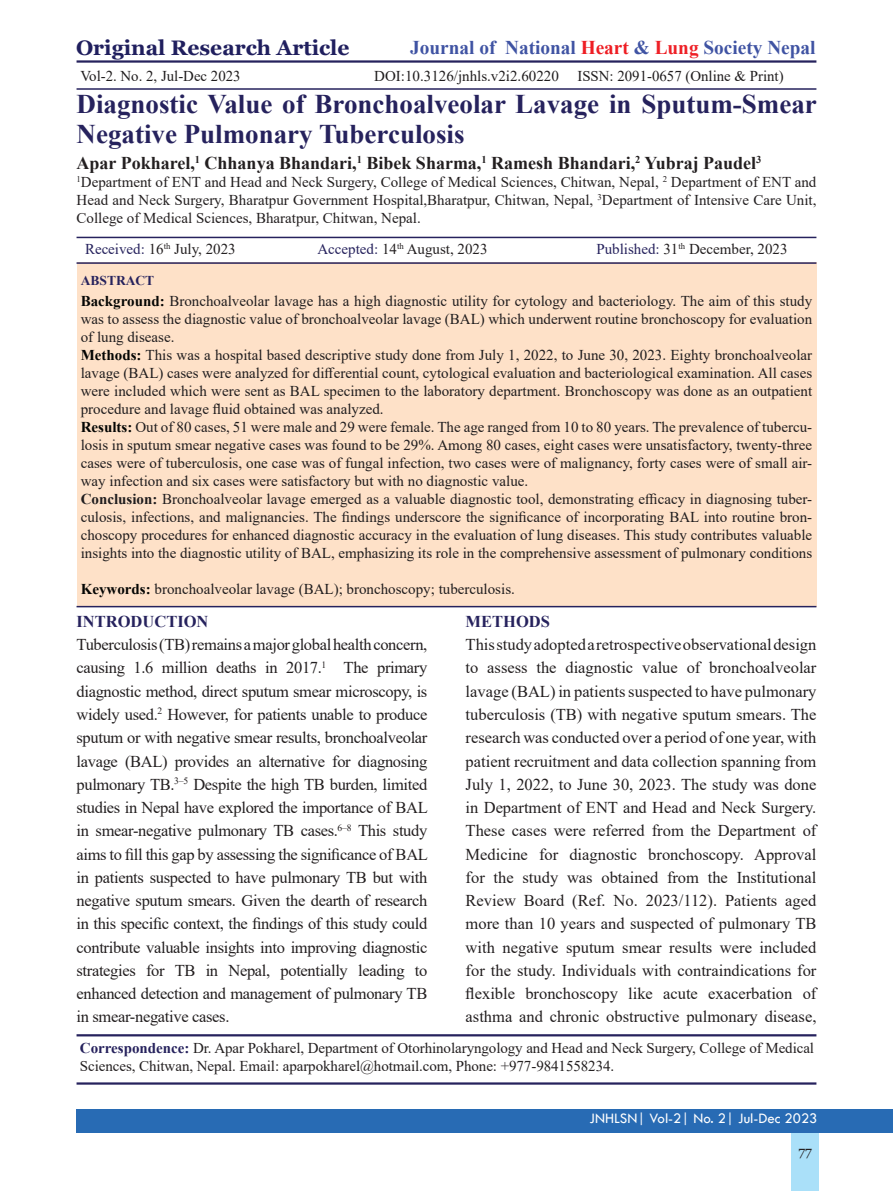
<style>
.page{position:relative;width:893px;height:1191px;background:#fff}
.page>*{position:absolute;margin:0;border:0;box-sizing:border-box;transform-origin:0 0}
.t1{font:700 27px/30px "Times New Roman";color:#26225d}
.t2{font:700 21px "Georgia";color:#201f5e}
.t3{font:700 19.5px "Times New Roman";color:#3f53a3}
.t4{font:700 18px "Times New Roman";color:#231f20}
.t5{font:16.5px/23.2px "Times New Roman";letter-spacing:-.01em;color:#231f20;text-align:justify}
.t6{font:700 16.5px "Times New Roman";color:#26225d}
.t7{font:15px/18px "Times New Roman";color:#201d1e;text-align:justify}
.t8{font:15px/18px "Times New Roman";letter-spacing:-.005em;color:#231f20;text-align:justify}
.t9{font:15px "Tw Cen";color:#fff}
.t10{font:700 13.5px "Times New Roman";color:#26225d}
.t11{font:13.5px "Georgia";color:#231f20}
.s1{color:#ee1d23}
.s2{color:#ee2026}
.s3{color:#26225d}
.s4{font-weight:700;color:#060604}
.s5{font-weight:700;color:#040503}
.s6{font-weight:700}
.s7{font-weight:700;color:#26225d}
</style>
<div class="page">
<div style="left:791px;top:1132px;width:28px;height:59px;background:#aae0f9"></div>
<div style="left:77px;top:1108px;width:816px;height:24px;background:#286bb4"></div>
<hr style="left:77px;top:60px;width:739px;height:3px;background:#26225d">
<hr style="left:77px;top:88px;width:739px;height:2px;background:#26225d">
<hr style="left:77px;top:237px;width:739px;height:1px;background:#26225d">
<div style="left:77px;top:262px;width:739px;height:345px;background:#fee1c8"></div>
<hr style="left:77px;top:1082px;width:739px;height:2px;background:#26225d">
<hr style="left:77px;top:1034px;width:739px;height:2px;background:#26225d">
<hr style="left:77px;top:606px;width:739px;height:1px;background:#26225d">
<hr style="left:77px;top:262px;width:739px;height:2px;background:#26225d">
<p class="t2" style="left:76px;top:34px;width:275px">Original Research Article</p>
<p class="t3" style="left:410px;top:33px;width:407px">Journal of National <span class="s1">Heart</span> &amp; <span class="s2">Lung</span> Society Nepal</p>
<p class="t7" style="left:80px;top:66px;width:162px">Vol-2. No. 2, Jul-Dec 2023</p>
<p class="t7" style="left:374px;top:66px;width:411px">DOI:10.3126/jnhls.v2i2.60220 ISSN: 2091-0657 (Online &amp; Print)</p>
<p class="t1" style="left:77px;top:88px;width:742px">Diagnostic Value of Bronchoalveolar Lavage in Sputum-Smear<br>Negative Pulmonary Tuberculosis</p>
<p class="t4" style="left:77px;top:150px;width:686px">Apar Pokharel,<sup>1</sup> Chhanya Bhandari,<sup>1</sup> Bibek Sharma,<sup>1</sup> Ramesh Bhandari,<sup>2</sup> Yubraj Paudel<sup>3</sup></p>
<p class="t8" style="left:77px;top:173px;width:741px"><sup>1</sup>Department of ENT and Head and Neck Surgery, College of Medical Sciences, Chitwan, Nepal, <sup>2</sup> Department of ENT and Head and Neck Surgery, Bharatpur Government Hospital,Bharatpur, Chitwan, Nepal, <sup>3</sup>Department of Intensive Care Unit, College of Medical Sciences, Bharatpur, Chitwan, Nepal.</p>
<p class="t8" style="left:85px;top:239px;width:152px"><span class="s3">Received:</span> 16<sup>th</sup> July, 2023</p>
<p class="t8" style="left:317px;top:239px;width:172px"><span class="s3">Accepted:</span> 14<sup>th</sup> August, 2023</p>
<p class="t8" style="left:596px;top:239px;width:193px"><span class="s3">Published:</span> 31<sup>th</sup> December, 2023</p>
<p class="t10" style="left:81px;top:271px;width:75px">ABSTRACT</p>
<p class="t7" style="left:81px;top:291px;width:733px"><span class="s4">Background</span><span class="s5">:</span> Bronchoalveolar lavage has a high diagnostic utility for cytology and bacteriology. The aim of this study was to assess the diagnostic value of bronchoalveolar lavage (BAL) which underwent routine bronchoscopy for evaluation of lung disease.</p>
<p class="t7" style="left:81px;top:345px;width:733px"><span class="s5">Methods:</span> This was a hospital based descriptive study done from July 1, 2022, to June 30, 2023. Eighty bronchoalveolar lavage (BAL) cases were analyzed for differential count, cytological evaluation and bacteriological examination. All cases were included which were sent as BAL specimen to the laboratory department. Bronchoscopy was done as an outpatient procedure and lavage fluid obtained was analyzed.</p>
<p class="t7" style="left:81px;top:417px;width:733px"><span class="s5">Results:</span> Out of 80 cases, 51 were male and 29 were female. The age ranged from 10 to 80 years. The prevalence of tubercu&shy;losis in sputum smear negative cases was found to be 29%. Among 80 cases, eight cases were unsatisfactory, twenty-three cases were of tuberculosis, one case was of fungal infection, two cases were of malignancy, forty cases were of small air&shy;way infection and six cases were satisfactory but with no diagnostic value.</p>
<p class="t7" style="left:81px;top:489px;width:733px"><span class="s6">Conclusion:</span> Bronchoalveolar lavage emerged as a valuable diagnostic tool, demonstrating efficacy in diagnosing tuber&shy;culosis, infections, and malignancies. The findings underscore the significance of incorporating BAL into routine bron&shy;choscopy procedures for enhanced diagnostic accuracy in the evaluation of lung diseases. This study contributes valuable insights into the diagnostic utility of BAL, emphasizing its role in the comprehensive assessment of pulmonary conditions</p>
<p class="t7" style="left:81px;top:579px;width:436px"><span class="s5">Keywords:</span> bronchoalveolar lavage (BAL); bronchoscopy; tuberculosis.</p>
<p class="t6" style="left:77px;top:609px;width:134px">INTRODUCTION</p>
<p class="t5" style="left:77px;top:632px;width:353px">Tuberculosis (TB) remains a major global health concern, causing 1.6 million deaths in 2017.<sup>1</sup> The primary diagnostic method, direct sputum smear microscopy, is widely used.<sup>2</sup> However, for patients unable to produce sputum or with negative smear results, bronchoalveolar lavage (BAL) provides an alternative for diagnosing pulmonary TB.<sup>3–5</sup> Despite the high TB burden, limited studies in Nepal have explored the importance of BAL in smear-negative pulmonary TB cases.<sup>6–8</sup> This study aims to fill this gap by assessing the significance of BAL in patients suspected to have pulmonary TB but with negative sputum smears. Given the dearth of research in this specific context, the findings of this study could contribute valuable insights into improving diagnostic strategies for TB in Nepal, potentially leading to enhanced detection and management of pulmonary TB in smear-negative cases.</p>
<p class="t6" style="left:466px;top:609px;width:86px">METHODS</p>
<p class="t5" style="left:466px;top:632px;width:352px">This study adopted a retrospective observational design to assess the diagnostic value of bronchoalveolar lavage (BAL) in patients suspected to have pulmonary tuberculosis (TB) with negative sputum smears. The research was conducted over a period of one year, with patient recruitment and data collection spanning from July 1, 2022, to June 30, 2023. The study was done in Department of ENT and Head and Neck Surgery.<br>These cases were referred from the Department of Medicine for diagnostic bronchoscopy. Approval for the study was obtained from the Institutional Review Board (Ref. No. 2023/112). Patients aged more than 10 years and suspected of pulmonary TB with negative sputum smear results were included for the study. Individuals with contraindications for flexible bronchoscopy like acute exacerbation of asthma and chronic obstructive pulmonary disease,</p>
<p class="t8" style="left:80px;top:1038px;width:736px"><span class="s7">Correspondence:</span> Dr. Apar Pokharel, Department of Otorhinolaryngology and Head and Neck Surgery, College of Medical<br>Sciences, Chitwan, Nepal. Email: aparpokharel@hotmail.com, Phone: +977-9841558234.</p>
<p class="t9" style="left:589px;top:1109px;width:230px">JNHLSN| Vol-2| No. 2| Jul-Dec 2023</p>
<p class="t11" style="left:798px;top:1142px;width:15px">77</p>
</div>
